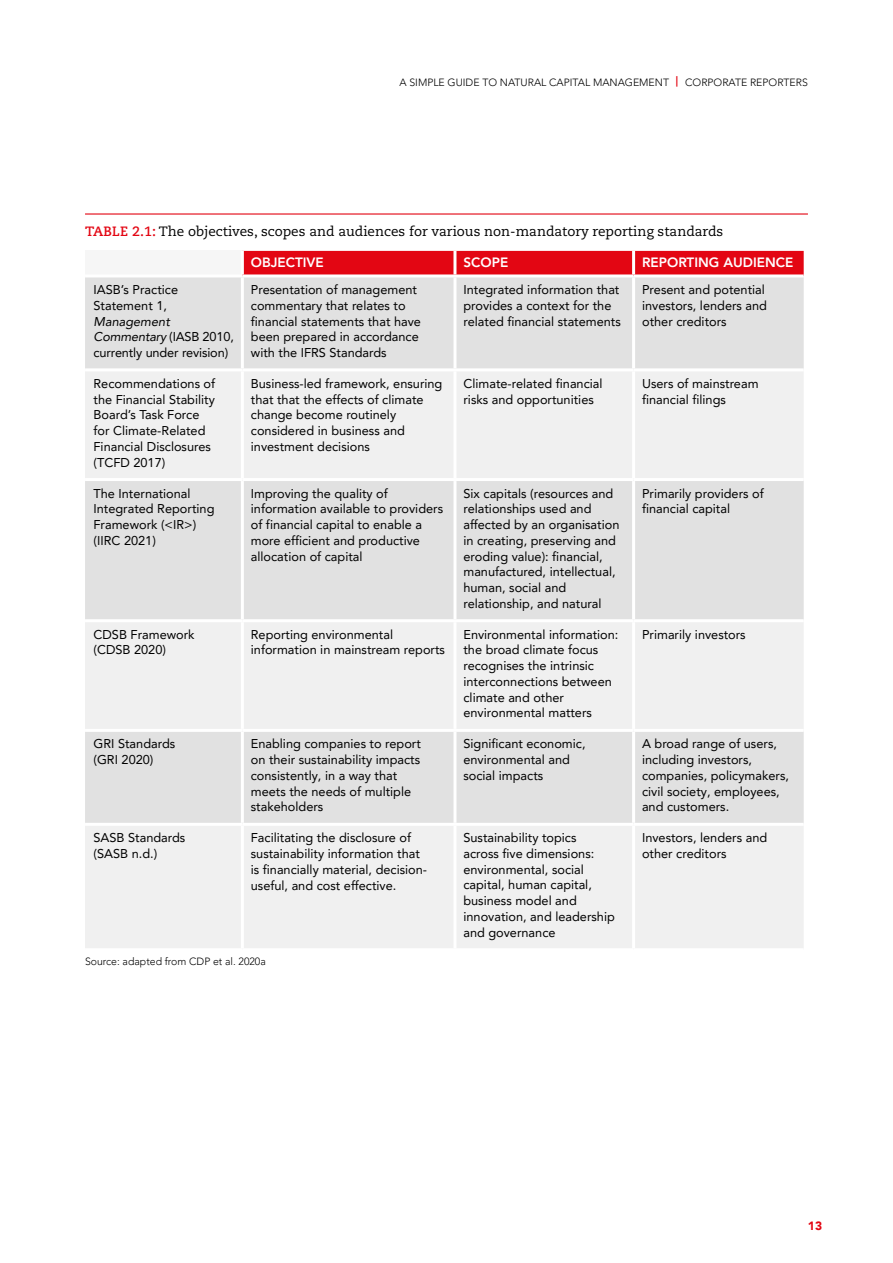
<style>
.page{position:relative;width:893px;height:1263px;background:#fff}
.page>*{position:absolute;margin:0;border:0;box-sizing:border-box;transform-origin:0 0}
.t1{font:13.5px "Caecilia";color:#000}
.t2{font:800 13.5px "Avenir LT Pro";color:#fff}
.t3{font:12.75px/15.8px "Avenir LT Pro";color:#000}
.t4{font:900 12px "Avenir LT Pro";color:#e30613}
.t5{font:300 10.5px "Avenir LT Pro";color:#000}
.s1{font-weight:800;color:#e30613}
.s2{font-weight:700;color:#e30613}
.s3{font-style:italic}
</style>
<div class="page">
<hr style="left:85px;top:213px;width:723px;height:2px;background:#e30613">
<div style="left:85px;top:251px;width:157px;height:25px;background:#f6f6f6"></div>
<div style="left:244px;top:251px;width:560px;height:23px;background:#e30613"></div>
<div style="left:85px;top:277px;width:719px;height:91px;background:#e1e1e1"></div>
<svg style="left:85px;top:372px;width:719px;height:576px;fill:#f0f0f0"></svg>
<hr style="left:241px;top:251px;width:3px;height:23px;background:#fff">
<hr style="left:453px;top:251px;width:3px;height:23px;background:#fff">
<hr style="left:632px;top:251px;width:3px;height:23px;background:#fff">
<hr style="left:85px;top:274px;width:157px;height:3px;background:#fff">
<hr style="left:241px;top:277px;width:3px;height:91px;background:#fff">
<hr style="left:453px;top:277px;width:3px;height:91px;background:#fff">
<hr style="left:632px;top:277px;width:3px;height:91px;background:#fff">
<hr style="left:241px;top:371px;width:3px;height:107px;background:#fff">
<hr style="left:453px;top:371px;width:3px;height:107px;background:#fff">
<hr style="left:632px;top:371px;width:3px;height:107px;background:#fff">
<hr style="left:85px;top:478px;width:157px;height:3px;background:#fff">
<hr style="left:242px;top:478px;width:213px;height:3px;background:#fff">
<hr style="left:241px;top:481px;width:3px;height:138px;background:#fff">
<hr style="left:455px;top:478px;width:179px;height:3px;background:#fff">
<hr style="left:453px;top:481px;width:3px;height:138px;background:#fff">
<hr style="left:634px;top:478px;width:170px;height:3px;background:#fff">
<hr style="left:632px;top:481px;width:3px;height:138px;background:#fff">
<hr style="left:85px;top:619px;width:157px;height:3px;background:#fff">
<hr style="left:242px;top:619px;width:213px;height:3px;background:#fff">
<hr style="left:241px;top:622px;width:3px;height:107px;background:#fff">
<hr style="left:455px;top:619px;width:179px;height:3px;background:#fff">
<hr style="left:453px;top:622px;width:3px;height:107px;background:#fff">
<hr style="left:634px;top:619px;width:170px;height:3px;background:#fff">
<hr style="left:632px;top:622px;width:3px;height:107px;background:#fff">
<hr style="left:85px;top:729px;width:157px;height:3px;background:#fff">
<hr style="left:242px;top:729px;width:213px;height:3px;background:#fff">
<hr style="left:241px;top:732px;width:3px;height:91px;background:#fff">
<hr style="left:455px;top:729px;width:179px;height:3px;background:#fff">
<hr style="left:453px;top:732px;width:3px;height:91px;background:#fff">
<hr style="left:634px;top:729px;width:170px;height:3px;background:#fff">
<hr style="left:632px;top:732px;width:3px;height:91px;background:#fff">
<hr style="left:85px;top:823px;width:157px;height:3px;background:#fff">
<hr style="left:242px;top:823px;width:213px;height:3px;background:#fff">
<hr style="left:241px;top:826px;width:3px;height:122px;background:#fff">
<hr style="left:455px;top:823px;width:179px;height:3px;background:#fff">
<hr style="left:453px;top:826px;width:3px;height:122px;background:#fff">
<hr style="left:634px;top:823px;width:170px;height:3px;background:#fff">
<hr style="left:632px;top:826px;width:3px;height:122px;background:#fff">
<p class="t5" style="left:399px;top:76px;width:410px">A SIMPLE GUIDE TO NATURAL CAPITAL MANAGEMENT <span class="s1">|</span> CORPORATE REPORTERS</p>
<p class="t1" style="left:85px;top:223px;width:640px"><span class="s2">TABLE 2.1:</span> The objectives, scopes and audiences for various non-mandatory reporting standards</p>
<p class="t3" style="left:94px;top:282px;width:86px">IASB’s Practice<br>Statement 1,</p>
<p class="t3" style="left:94px;top:313px;width:142px"><span class="s3">Management<br>Commentary</span> (IASB 2010, currently under revision)</p>
<p class="t2" style="left:251px;top:255px;width:74px">OBJECTIVE</p>
<p class="t2" style="left:463px;top:255px;width:46px">SCOPE</p>
<p class="t2" style="left:642px;top:255px;width:153px">REPORTING AUDIENCE</p>
<p class="t3" style="left:251px;top:282px;width:172px">Presentation of management commentary that relates to financial statements that have been prepared in accordance with the IFRS Standards</p>
<p class="t3" style="left:463px;top:282px;width:159px">Integrated information that provides a context for the related financial statements</p>
<p class="t3" style="left:642px;top:282px;width:126px">Present and potential investors, lenders and other creditors</p>
<p class="t3" style="left:94px;top:376px;width:123px">Recommendations of the Financial Stability<br>Board’s Task Force for Climate-Related<br>Financial Disclosures (TCFD 2017)</p>
<p class="t3" style="left:251px;top:376px;width:193px">Business-led framework, ensuring that that the effects of climate change become routinely considered in business and investment decisions</p>
<p class="t3" style="left:463px;top:376px;width:141px">Climate-related financial risks and opportunities</p>
<p class="t3" style="left:642px;top:376px;width:118px">Users of mainstream financial filings</p>
<p class="t3" style="left:94px;top:485px;width:122px">The International<br>Integrated Reporting<br>Framework (&lt;IR&gt;) (IIRC 2021)</p>
<p class="t3" style="left:251px;top:485px;width:194px">Improving the quality of information available to providers of financial capital to enable a more efficient and productive allocation of capital</p>
<p class="t3" style="left:463px;top:485px;width:157px">Six capitals (resources and relationships used and affected by an organisation in creating, preserving and eroding value): financial, manufactured, intellectual, human, social and relationship, and natural</p>
<p class="t3" style="left:642px;top:485px;width:123px">Primarily providers of financial capital</p>
<p class="t3" style="left:94px;top:626px;width:103px">CDSB Framework (CDSB 2020)</p>
<p class="t3" style="left:251px;top:626px;width:196px">Reporting environmental information in mainstream reports</p>
<p class="t3" style="left:463px;top:626px;width:156px">Environmental information: the broad climate focus recognises the intrinsic interconnections between climate and other environmental matters</p>
<p class="t3" style="left:642px;top:626px;width:105px">Primarily investors</p>
<p class="t3" style="left:93px;top:736px;width:83px">GRI Standards (GRI 2020)</p>
<p class="t3" style="left:251px;top:736px;width:172px">Enabling companies to report on their sustainability impacts consistently, in a way that meets the needs of multiple stakeholders</p>
<p class="t3" style="left:463px;top:736px;width:124px">Significant economic, environmental and social impacts</p>
<p class="t3" style="left:642px;top:736px;width:148px">A broad range of users, including investors, companies, policymakers, civil society, employees, and customers.</p>
<p class="t3" style="left:93px;top:830px;width:93px">SASB Standards (SASB n.d.)</p>
<p class="t3" style="left:251px;top:830px;width:178px">Facilitating the disclosure of sustainability information that is financially material, decision&shy;useful, and cost effective.</p>
<p class="t3" style="left:463px;top:830px;width:153px">Sustainability topics across five dimensions: environmental, social capital, human capital, business model and innovation, and leadership and governance</p>
<p class="t3" style="left:642px;top:830px;width:127px">Investors, lenders and other creditors</p>
<p class="t5" style="left:85px;top:955px;width:182px">Source: adapted from CDP et al. 2020a</p>
<p class="t4" style="left:808px;top:1218px;width:16px">13</p>
</div>
